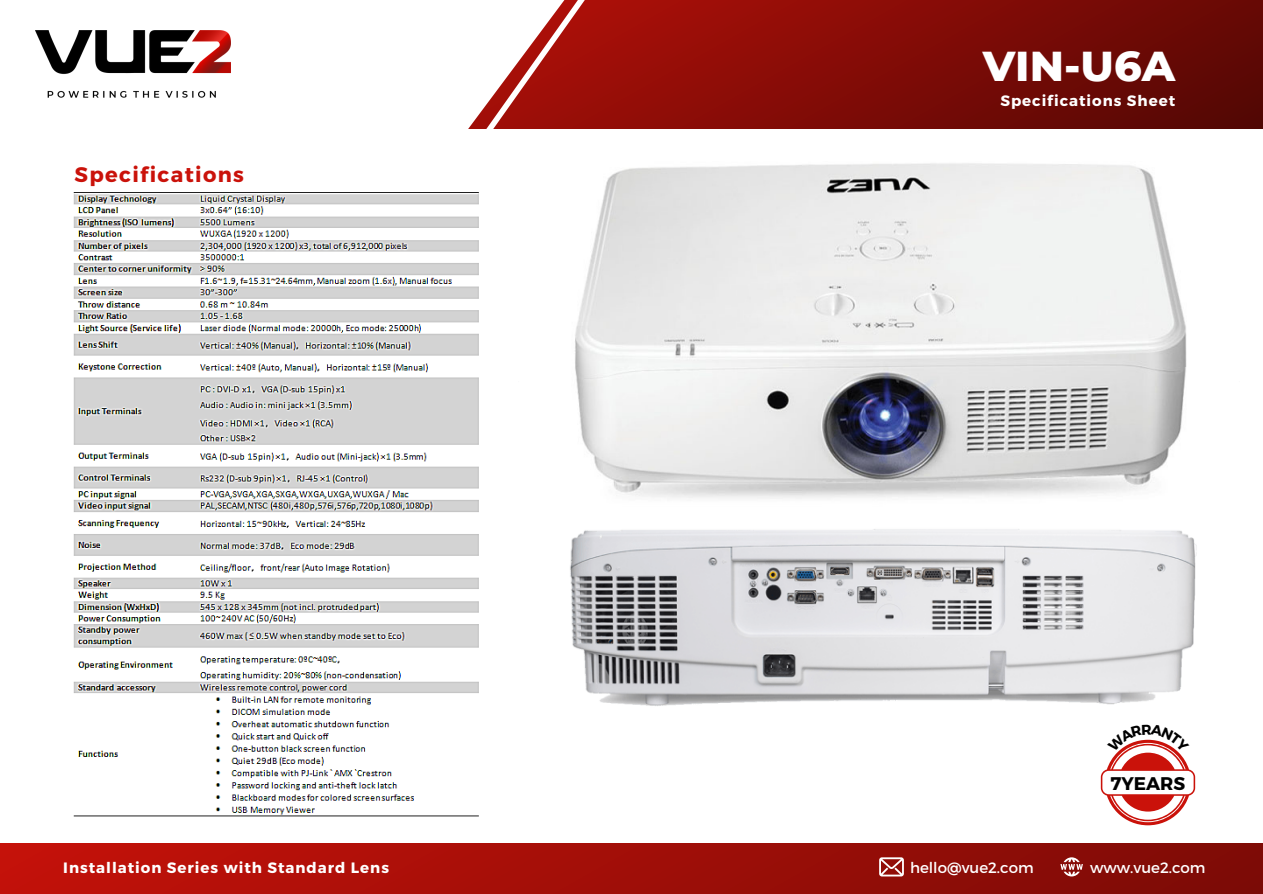
<style>
.page{position:relative;width:1263px;height:894px;background:#fff}
.page>*{position:absolute;margin:0;border:0;box-sizing:border-box;transform-origin:0 0}
.t1{font:800 42.6px "Montserrat";color:#fff}
.t2{font:700 21px "Montserrat";letter-spacing:.065em;color:#ca120a}
.t3{font:700 18.3px "Montserrat";color:#000}
.t4{font:700 15px "Montserrat";letter-spacing:.065em;color:#fff}
.t5{font:15px "Montserrat";color:#fff}
</style>
<div class="page">
<div style="left:0;top:843px;width:1263px;height:50px;background:linear-gradient(to right,#c4120a,#7d0b06)"></div>
<svg style="left:617px;top:0;width:646px;height:129px;background:#7c0b06"></svg>
<img style="left:570px;top:529px;width:627px;height:177px">
<svg style="left:1060px;top:857px;width:23px;height:19px"></svg>
<svg style="left:879px;top:857px;width:25px;height:19px"></svg>
<img style="left:36px;top:30px;width:194px;height:68px">
<svg style="left:479px;top:0;width:138px;height:129px"></svg>
<img style="left:73px;top:192px;width:406px;height:625px">
<img style="left:575px;top:163px;width:611px;height:336px">
<svg style="left:1101px;top:739px;width:94px;height:86px"></svg>
<p class="t1" style="left:983px;top:40px;width:194px">VIN-U6A</p>
<p class="t2" style="left:75px;top:161px;width:171px">Specifications</p>
<p class="t4" style="left:1000px;top:91px;width:176px">Specifications Sheet</p>
<p class="t3" style="left:1110px;top:771px;width:76px">7YEARS</p>
<p class="t4" style="left:63px;top:857px;width:327px">Installation Series with Standard Lens</p>
<p class="t5" style="left:910px;top:857px;width:125px">hello@vue2.com</p>
<p class="t5" style="left:1090px;top:857px;width:117px">www.vue2.com</p>
</div>
